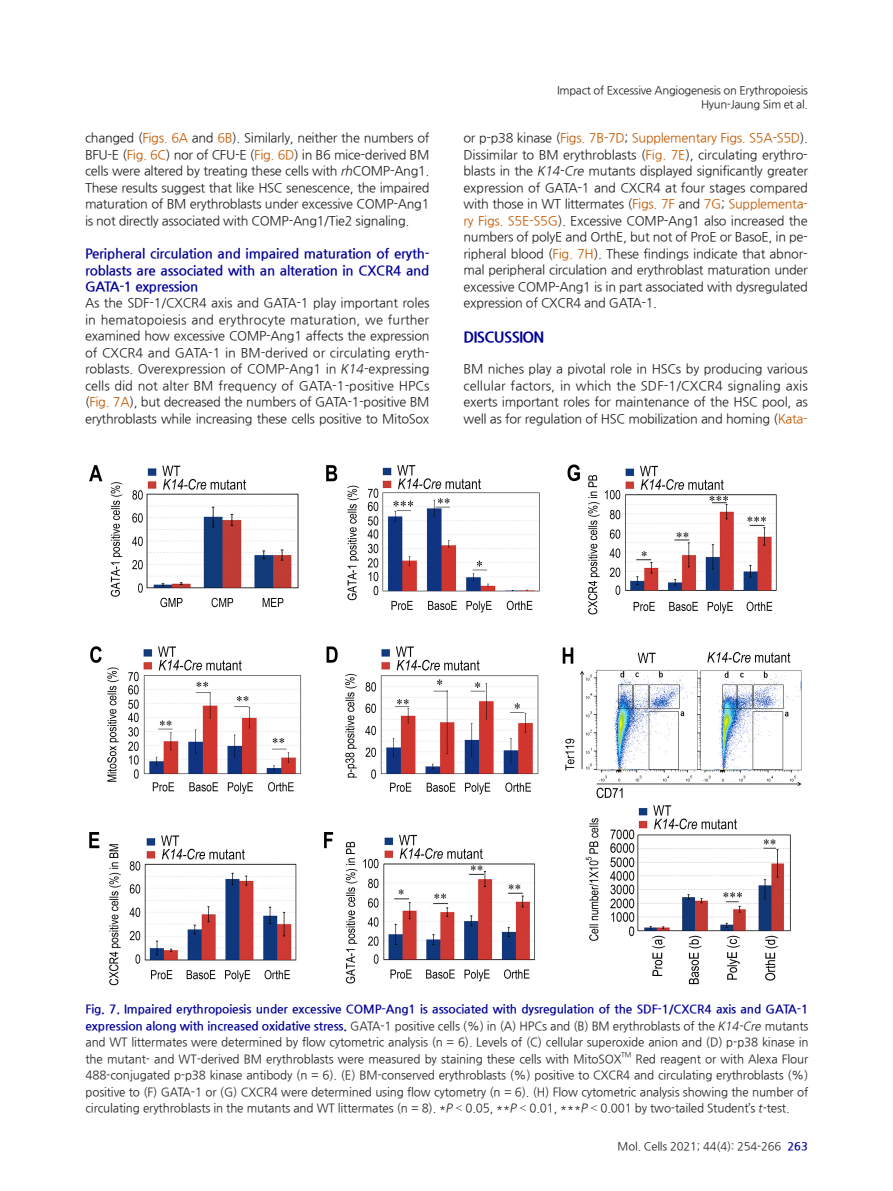
<style>
.page{position:relative;width:893px;height:1191px;background:#fff}
.page>*{position:absolute;margin:0;border:0;box-sizing:border-box;transform-origin:0 0}
.t1{font:800 15px "Nanum Gothic";letter-spacing:-.04em;color:#00009a}
.t2{font:700 13.5px/16.5px "Nanum Gothic";letter-spacing:-.015em;color:#00009a;text-align:justify}
.t3{font:12.75px/16.5px "Nanum Gothic";letter-spacing:-.025em;color:#231f20;text-align:justify}
.t4{font:12px/16.5px "Nanum Gothic";letter-spacing:-.01em;color:#231f20;text-align:justify}
.t5{font:11.25px/13.5px "Nanum Gothic";letter-spacing:-.025em;color:#231f20;text-align:right}
.t6{font:7.05px "Nanum Gothic";color:#231f20}
.s1{color:#c35900}
.s2{font-style:italic}
.s3{font-weight:700;color:#00009a}
.s4{font-family:"Times New Roman"}
</style>
<div class="page">
<img style="left:89px;top:464px;width:713px;height:522px">
<p class="t3" style="left:85px;top:130px;width:346px">changed (<span class="s1">Figs. 6A</span> and <span class="s1">6B</span>). Similarly, neither the numbers of BFU-E (<span class="s1">Fig. 6C</span>) nor of CFU-E (<span class="s1">Fig. 6D</span>) in B6 mice-derived BM cells were altered by treating these cells with <span class="s2">rh</span>COMP-Ang1.<br>These results suggest that like HSC senescence, the impaired maturation of BM erythroblasts under excessive COMP-Ang1 is not directly associated with COMP-Ang1/Tie2 signaling.</p>
<p class="t2" style="left:85px;top:246px;width:346px">Peripheral circulation and impaired maturation of eryth&shy;roblasts are associated with an alteration in CXCR4 and GATA-1 expression</p>
<p class="t3" style="left:85px;top:295px;width:346px">As the SDF-1/CXCR4 axis and GATA-1 play important roles in hematopoiesis and erythrocyte maturation, we further examined how excessive COMP-Ang1 affects the expression of CXCR4 and GATA-1 in BM-derived or circulating eryth&shy;roblasts. Overexpression of COMP-Ang1 in <span class="s2">K14</span>-expressing cells did not alter BM frequency of GATA-1-positive HPCs (<span class="s1">Fig. 7A</span>), but decreased the numbers of GATA-1-positive BM erythroblasts while increasing these cells positive to MitoSox</p>
<p class="t5" style="left:557px;top:84px;width:252px">Impact of Excessive Angiogenesis on Erythropoiesis<br>Hyun-Jaung Sim et al.</p>
<p class="t3" style="left:463px;top:130px;width:346px">or p-p38 kinase (<span class="s1">Figs. 7B-7D</span>; <span class="s1">Supplementary Figs. S5A-S5D</span>).<br>Dissimilar to BM erythroblasts (<span class="s1">Fig. 7E</span>), circulating erythro&shy;blasts in the <span class="s2">K14-Cre</span> mutants displayed significantly greater expression of GATA-1 and CXCR4 at four stages compared with those in WT littermates (<span class="s1">Figs. 7F</span> and <span class="s1">7G</span>; <span class="s1">Supplementa&shy;ry Figs. S5E-S5G</span>). Excessive COMP-Ang1 also increased the numbers of polyE and OrthE, but not of ProE or BasoE, in pe&shy;ripheral blood (<span class="s1">Fig. 7H</span>). These findings indicate that abnor&shy;mal peripheral circulation and erythroblast maturation under excessive COMP-Ang1 is in part associated with dysregulated expression of CXCR4 and GATA-1.</p>
<p class="t1" style="left:463px;top:329px;width:82px">DISCUSSION</p>
<p class="t3" style="left:463px;top:361px;width:346px">BM niches play a pivotal role in HSCs by producing various cellular factors, in which the SDF-1/CXCR4 signaling axis exerts important roles for maintenance of the HSC pool, as well as for regulation of HSC mobilization and homing (<span class="s1">Kata-</span></p>
<p class="t4" style="left:85px;top:1001px;width:724px"><span class="s3">Fig. 7. Impaired erythropoiesis under excessive COMP-Ang1 is associated with dysregulation of the SDF-1/CXCR4 axis and GATA-1 expression along with increased oxidative stress.</span> GATA-1 positive cells (%) in (A) HPCs and (B) BM erythroblasts of the <span class="s2">K14-Cre</span> mutants and WT littermates were determined by flow cytometric analysis (n = 6). Levels of (C) cellular superoxide anion and (D) p-p38 kinase in the mutant- and WT-derived BM erythroblasts were measured by staining these cells with MitoSOX</p>
<p class="t6" style="left:621px;top:1051px;width:12px">TM</p>
<p class="t4" style="left:85px;top:1050px;width:724px;text-indent:550px">Red reagent or with Alexa Flour 488-conjugated p-p38 kinase antibody (n = 6). (E) BM-conserved erythroblasts (%) positive to CXCR4 and circulating erythroblasts (%) positive to (F) GATA-1 or (G) CXCR4 were determined using flow cytometry (n = 6). (H) Flow cytometric analysis showing the number of circulating erythroblasts in the mutants and WT littermates (n = 8). *<span class="s2">P</span> <span class="s4">&lt;</span> 0.05, **<span class="s2">P</span> <span class="s4">&lt;</span> 0.01, ***<span class="s2">P</span> <span class="s4">&lt;</span> 0.001 by two-tailed Student’s <span class="s2">t</span>-test.</p>
<p class="t5" style="left:618px;top:1139px;width:192px">Mol. Cells 2021; 44(4): 254-266 <span class="s3">263</span></p>
</div>
